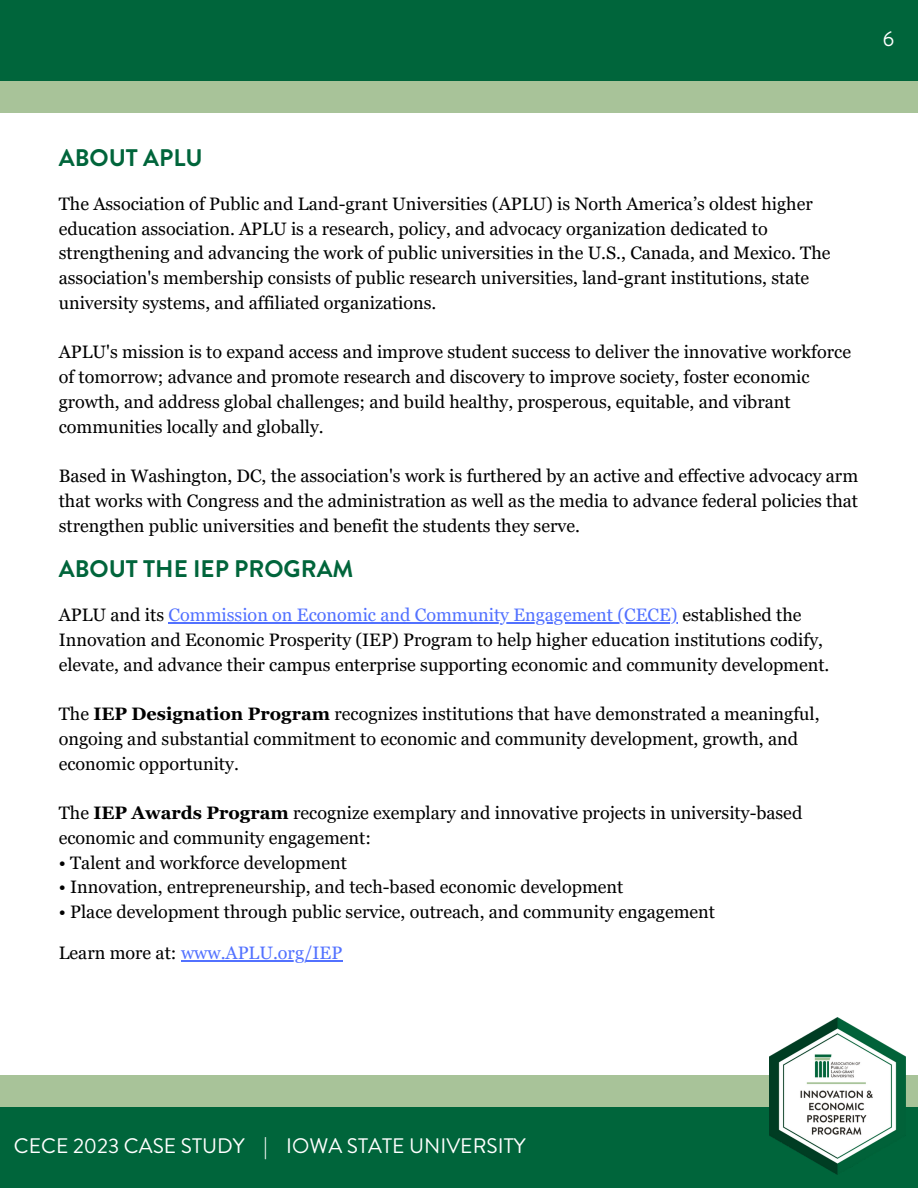
<style>
.page{position:relative;width:918px;height:1188px;background:#fff}
.page>*{position:absolute;margin:0;border:0;box-sizing:border-box;transform-origin:0 0}
.t1{font:700 24px "Brandon Grotesque";color:#00653b}
.t2{font:21px "Brandon Grotesque";color:#fff}
.t3{font:18px/24.8px "Georgia Pro";color:#000}
.t4{font:18px "Georgia Pro";color:#5271ff}
.s1{color:#5271ff}
.s2{font-weight:700}
.s3{color:#000}
</style>
<div class="page">
<div style="left:0;top:1076px;width:918px;height:31px;background:#a8c399"></div>
<div style="left:0;top:1107px;width:918px;height:81px;background:#00653b"></div>
<div style="left:0;top:0;width:918px;height:81px;background:#00653b"></div>
<div style="left:0;top:81px;width:918px;height:31px;background:#a8c399"></div>
<img style="left:770px;top:1017px;width:136px;height:158px">
<hr style="left:169px;top:622px;width:509px;height:1px;background:#5271ff">
<hr style="left:181px;top:961px;width:161px;height:1px;background:#5271ff">
<p class="t2" style="left:883px;top:24px;width:13px">6</p>
<p class="t1" style="left:59px;top:141px;width:145px">ABOUT APLU</p>
<p class="t3" style="left:59px;top:191px;width:773px">The Association of Public and Land-grant Universities (APLU) is North America’s oldest higher education association. APLU is a research, policy, and advocacy organization dedicated to strengthening and advancing the work of public universities in the U.S., Canada, and Mexico. The association's membership consists of public research universities, land-grant institutions, state university systems, and affiliated organizations.</p>
<p class="t3" style="left:59px;top:340px;width:794px">APLU's mission is to expand access and improve student success to deliver the innovative workforce of tomorrow; advance and promote research and discovery to improve society, foster economic growth, and address global challenges; and build healthy, prosperous, equitable, and vibrant communities locally and globally.</p>
<p class="t3" style="left:59px;top:463px;width:801px;text-align:justify">Based in Washington, DC, the association's work is furthered by an active and effective advocacy arm that works with Congress and the administration as well as the media to advance federal policies that strengthen public universities and benefit the students they serve.</p>
<p class="t1" style="left:59px;top:552px;width:296px">ABOUT THE IEP PROGRAM</p>
<p class="t3" style="left:59px;top:602px;width:772px">APLU and its <span class="s1">Commission on Economic and Community Engagement (CECE)</span> established the<br>Innovation and Economic Prosperity (IEP) Program to help higher education institutions codify, elevate, and advance their campus enterprise supporting economic and community development.</p>
<p class="t3" style="left:59px;top:701px;width:762px">The <span class="s2">IEP Designation Program</span> recognizes institutions that have demonstrated a meaningful, ongoing and substantial commitment to economic and community development, growth, and economic opportunity.</p>
<p class="t3" style="left:59px;top:800px;width:745px">The <span class="s2">IEP Awards Program</span> recognize exemplary and innovative projects in university-based economic and community engagement:</p>
<p class="t3" style="left:59px;top:850px;width:290px">• Talent and workforce development</p>
<p class="t3" style="left:59px;top:875px;width:566px">• Innovation, entrepreneurship, and tech-based economic development</p>
<p class="t3" style="left:59px;top:899px;width:658px">• Place development through public service, outreach, and community engagement</p>
<p class="t4" style="left:59px;top:943px;width:285px"><span class="s3">Learn more at:</span> www.APLU.org/IEP</p>
<p class="t2" style="left:14px;top:1131px;width:513px">CECE 2023 CASE STUDY | IOWA STATE UNIVERSITY</p>
</div>
